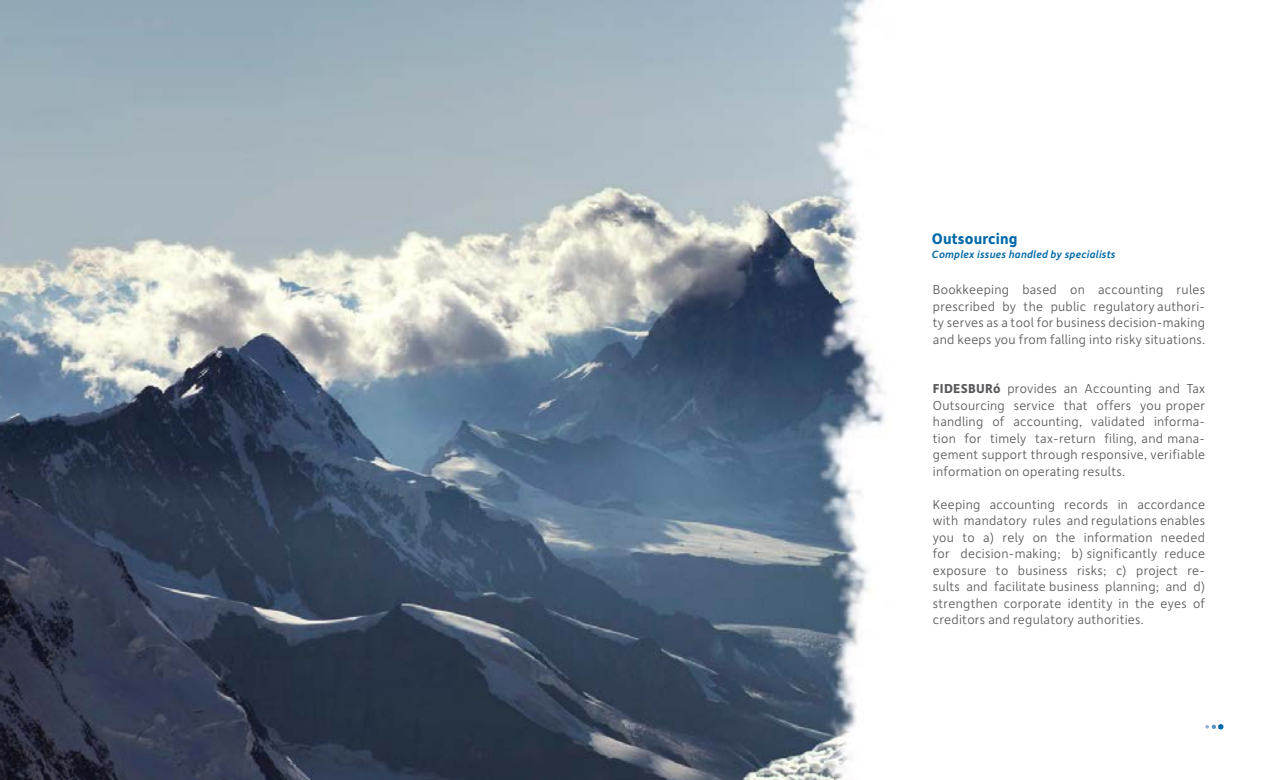
<style>
.page{position:relative;width:1276px;height:780px;background:#fff}
.page>*{position:absolute;margin:0;border:0;box-sizing:border-box;transform-origin:0 0}
.t1{font:700 16.25px "Depot New";letter-spacing:.01em;color:#0069aa}
.t2{font:300 13.75px/16.5px "Depot New";letter-spacing:.02em;color:#58585b;text-align:justify}
.t3{font:italic 500 11.25px "Depot New";letter-spacing:.02em;color:#0069aa}
.s1{font-weight:700}
</style>
<div class="page">
<svg style="left:1205px;top:724px;width:18px;height:5px"></svg>
<img style="left:0;top:0;width:884px;height:780px">
<p class="t1" style="left:932px;top:228px;width:87px">Outsourcing</p>
<p class="t3" style="left:932px;top:247px;width:185px">Complex issues handled by specialists</p>
<p class="t2" style="left:933px;top:281px;width:274px">Bookkeeping based on accounting rules prescribed by the public regulatory authori&shy;ty serves as a tool for business decision-making and keeps you from falling into risky situations.</p>
<p class="t2" style="left:933px;top:380px;width:274px"><span class="s1">FIDESBURó</span> provides an Accounting and Tax Outsourcing service that offers you proper handling of accounting, validated informa&shy;tion for timely tax-return filing, and mana&shy;gement support through responsive, verifiable information on operating results.</p>
<p class="t2" style="left:933px;top:495px;width:274px">Keeping accounting records in accordance with mandatory rules and regulations enables you to a) rely on the information needed for decision-making; b) significantly reduce exposure to business risks; c) project re&shy;sults and facilitate business planning; and d) strengthen corporate identity in the eyes of creditors and regulatory authorities.</p>
</div>
